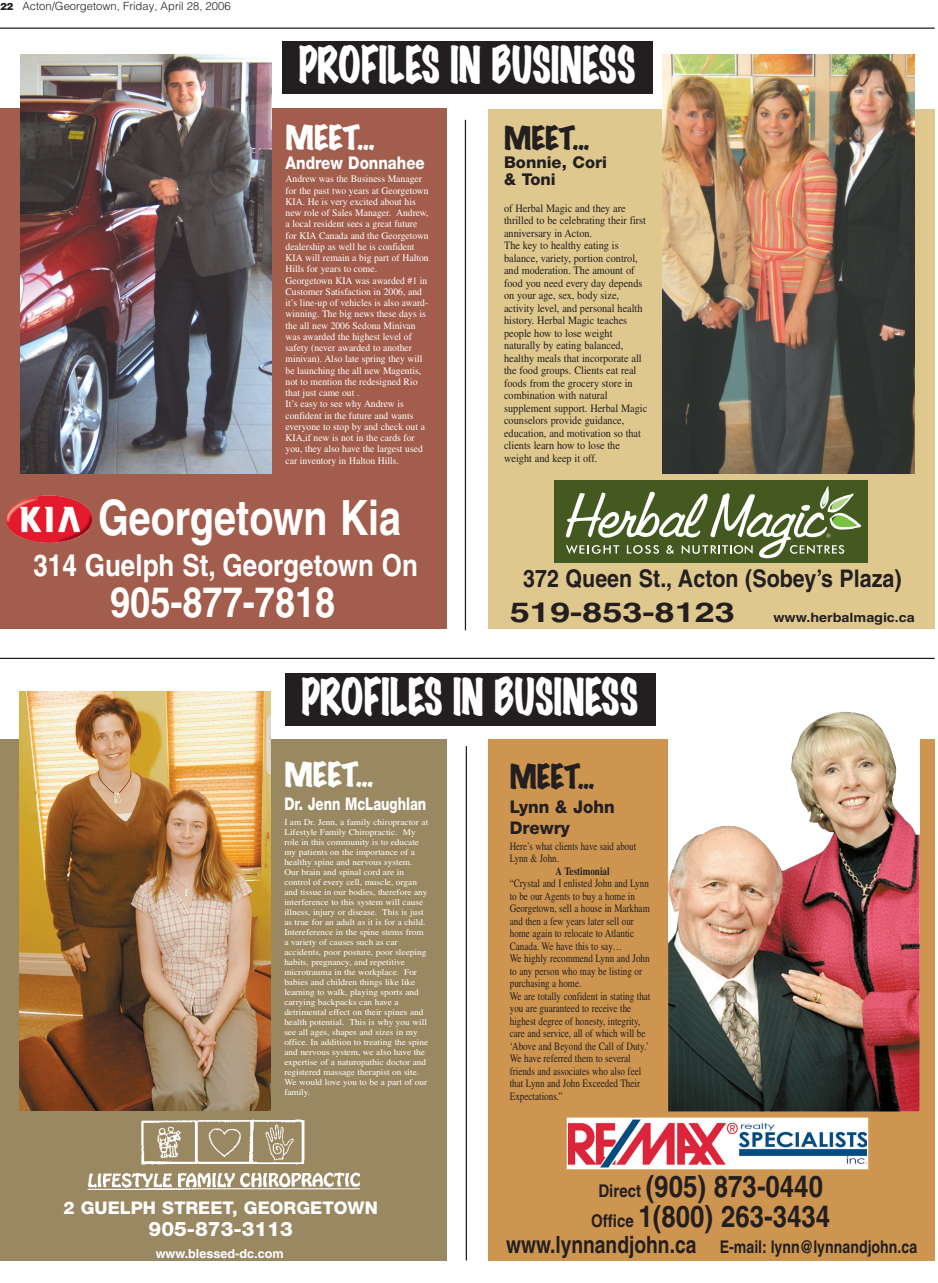
<style>
.page{position:relative;width:938px;height:1283px;background:#fff}
.page>*{position:absolute;margin:0;border:0;box-sizing:border-box;transform-origin:0 0}
.t1{font:700 48.75px "Helvetica";color:#fff;scale:.81 1}
.t2{font:45px "Marker Felt Wide";color:#fff;scale:.81 1}
.t3{font:700 42px "Helvetica";color:#fff;scale:.86 1}
.t4{font:700 30.25px "Helvetica";color:#fff;scale:.86 1}
.t5{font:700 30px/30px "Helvetica";color:#231f20;scale:.86 1}
.t6{font:30px "Marker Felt Wide";color:#fff}
.t7{font:30px "Marker Felt Wide";color:#231f20;scale:.96 1}
.t8{font:28.75px "Marker Felt Wide";color:#231f20}
.t9{font:700 27.5px "Helvetica";color:#231f20;scale:1.31 1}
.t10{font:700 24.25px "Helvetica";color:#231f20;scale:.88 1}
.t11{font:800 20px "Helvetica Neue";color:#fff}
.t12{font:700 17.5px "Helvetica";color:#231f20;scale:.81 1}
.t13{font:800 17.5px "Helvetica Neue";color:#fff}
.t14{font:800 17.5px "Helvetica Neue";color:#fff;scale:.76 1}
.t15{font:800 17.5px/21px "Helvetica Neue";color:#231f20;scale:.96 1}
.t16{font:800 17.5px "Helvetica Neue";color:#fff;scale:.86 1}
.t17{font:800 16.25px/17.5px "Helvetica Neue";color:#231f20}
.t18{font:700 13px "Helvetica";color:#231f20;scale:1.11 1}
.t19{font:700 12.5px "Helvetica";color:#fff}
.t20{font:11.25px/12.5px "Times";color:#231f20;scale:.91 1}
.t21{font:11.25px/12.5px "Times";color:#231f20;scale:.81 1}
.t22{font:11.25px/12.5px "Times";color:#231f20;scale:.79 1}
.t23{font:300 11.25px "Helvetica";color:#231f20}
.t24{font:700 11.25px "Times";color:#231f20;scale:.81 1}
.t25{font:10px/11.2px "Times";color:#fff;scale:.96 1}
.t26{font:8.75px/10px "Times";color:#fff;scale:1.06 1}
.s1{font-weight:900;font-size:10px}
.s2{font-size:17.5px}
.s3{font-size:23.75px}
</style>
<div class="page">
<div style="left:488px;top:110px;width:446px;height:519px;background:#dfc88e"></div>
<div style="left:488px;top:739px;width:446px;height:521px;background:#ce9550"></div>
<div style="left:0;top:738px;width:447px;height:522px;background:#998862"></div>
<div style="left:0;top:109px;width:447px;height:519px;background:#a25d4c"></div>
<div style="left:282px;top:41px;width:370px;height:53px;background:#231f20"></div>
<div style="left:284px;top:673px;width:371px;height:53px;background:#231f20"></div>
<img style="left:662px;top:55px;width:252px;height:419px">
<img style="left:87px;top:1119px;width:273px;height:71px">
<img style="left:668px;top:711px;width:251px;height:400px">
<img style="left:20px;top:55px;width:252px;height:419px">
<img style="left:19px;top:691px;width:252px;height:419px">
<hr style="left:0;top:28px;width:934px;height:1px;background:#231f20">
<hr style="left:0;top:658px;width:934px;height:1px;background:#231f20">
<hr style="left:465px;top:120px;width:1px;height:510px;background:#231f20">
<hr style="left:466px;top:746px;width:1px;height:514px;background:#231f20">
<img style="left:568px;top:1119px;width:298px;height:48px">
<div style="left:566px;top:1117px;width:302px;height:52px;border:1px solid #fff"></div>
<img style="left:6px;top:495px;width:86px;height:47px">
<div style="left:554px;top:481px;width:313px;height:82px;background:#44591f"></div>
<svg style="left:566px;top:486px;width:295px;height:72px"></svg>
<p class="t23" style="left:0;top:2px;width:232px"><span class="s1">22</span> Acton/Georgetown, Friday, April 28, 2006</p>
<h2 class="t2" style="left:299px;top:44px;width:417px">PROFILES IN BUSINESS</h2>
<h3 class="t6" style="left:285px;top:124px;width:90px">MEET...</h3>
<h3 class="t16" style="left:285px;top:157px;width:163px">Andrew Donnahee</h3>
<p class="t25" style="left:285px;top:174px;width:151px">Andrew was the Business Manager for the past two years at Georgetown<br>KIA. He is very excited about his new role of Sales Manager. Andrew, a local resident sees a great future for KIA Canada and the Georgetown dealership as well he is confident<br>KIA will remain a big part of Halton<br>Hills for years to come.<br>Georgetown KIA was awarded #1 in<br>Customer Satisfaction in 2006, and it’s line-up of vehicles is also award&shy;winning. The big news these days is the all new 2006 Sedona Minivan was awarded the highest level of safety (never awarded to another minivan). Also late spring they will be launching the all new Magentis, not to mention the redesigned Rio that just came out .<br>It’s easy to see why Andrew is confident in the future and wants everyone to stop by and check out a<br>KIA,if new is not in the cards for you, they also have the largest used car inventory in Halton Hills.</p>
<h3 class="t8" style="left:504px;top:125px;width:87px">MEET...</h3>
<h3 class="t17" style="left:504px;top:155px;width:104px">Bonnie, Cori &amp; Toni</h3>
<p class="t20" style="left:504px;top:202px;width:159px">of Herbal Magic and they are thrilled to be celebrating their first anniversary in Acton.<br>The key to healthy eating is balance, variety, portion control, and moderation. The amount of food you need every day depends on your age, sex, body size, activity level, and personal health history. Herbal Magic teaches people how to lose weight naturally by eating balanced, healthy meals that incorporate all the food groups. Clients eat real foods from the grocery store in combination with natural supplement support. Herbal Magic counselors provide guidance, education, and motivation so that clients learn how to lose the weight and keep it off.</p>
<h1 class="t1" style="left:98px;top:500px;width:375px">Georgetown Kia</h1>
<h3 class="t4" style="left:33px;top:554px;width:449px">314 Guelph St, Georgetown On</h3>
<h3 class="t3" style="left:110px;top:587px;width:263px">905-877-7818</h3>
<h3 class="t10" style="left:523px;top:570px;width:431px">372 Queen St., Acton (Sobey’s Plaza)</h3>
<h3 class="t9" style="left:510px;top:602px;width:173px">519-853-8123</h3>
<h3 class="t18" style="left:773px;top:613px;width:129px">www.herbalmagic.ca</h3>
<h2 class="t2" style="left:301px;top:676px;width:417px">PROFILES IN BUSINESS</h2>
<h3 class="t6" style="left:284px;top:760px;width:90px">MEET...</h3>
<h3 class="t14" style="left:284px;top:797px;width:188px">Dr. Jenn McLaughlan</h3>
<p class="t26" style="left:284px;top:817px;width:137px">I am Dr. Jenn, a family chiropractor at Lifestyle Family Chiropractic. My role in this community is to educate my patients on the importance of a healthy spine and nervous system.<br>Our brain and spinal cord are in control of every cell, muscle, organ and tissue in our bodies, therefore any interference to this system will cause illness, injury or disease. This is just as true for an adult as it is for a child.<br>Intereference in the spine stems from a variety of causes such as car accidents, poor posture, poor sleeping habits, pregnancy, and repetitive microtrauma in the workplace. For babies and children things like like learning to walk, playing sports and carrying backpacks can have a detrimental effect on their spines and health potential. This is why you will see all ages, shapes and sizes in my office. In addition to treating the spine and nervous system, we also have the expertise of a naturopathic doctor and registered massage therapist on site.<br>We would love you to be a part of our family.</p>
<h3 class="t13" style="left:64px;top:1201px;width:316px">2 GUELPH STREET, GEORGETOWN</h3>
<h3 class="t11" style="left:149px;top:1222px;width:146px">905-873-3113</h3>
<h3 class="t19" style="left:156px;top:1249px;width:130px">www.blessed-dc.com</h3>
<h3 class="t7" style="left:510px;top:763px;width:89px">MEET...</h3>
<h3 class="t15" style="left:510px;top:797px;width:111px">Lynn &amp; John<br>Drewry</h3>
<p class="t22" style="left:510px;top:840px;width:161px">Here’s what clients have said about<br>Lynn &amp; John.</p>
<p class="t24" style="left:555px;top:867px;width:68px">A Testimonial</p>
<p class="t21" style="left:510px;top:878px;width:175px">“Crystal and I enlisted John and Lynn to be our Agents to buy a home in<br>Georgetown, sell a house in Markham and then a few years later sell our home again to relocate to Atlantic<br>Canada. We have this to say…<br>We highly recommend Lynn and John to any person who may be listing or purchasing a home.<br>We are totally confident in stating that you are guaranteed to receive the highest degree of honesty, integrity, care and service, all of which will be ‘Above and Beyond the Call of Duty.’<br>We have referred them to several friends and associates who also feel that Lynn and John Exceeded Their<br>Expectations.”</p>
<h3 class="t5" style="left:591px;top:1174px;width:279px"><span class="s2">Direct</span> (905) 873-0440<br><span class="s2">Office</span> 1(800) 263-3434</h3>
<h3 class="t12" style="left:506px;top:1240px;width:509px"><span class="s3">www.lynnandjohn.ca</span> E-mail: lynn@lynnandjohn.ca</h3>
</div>
